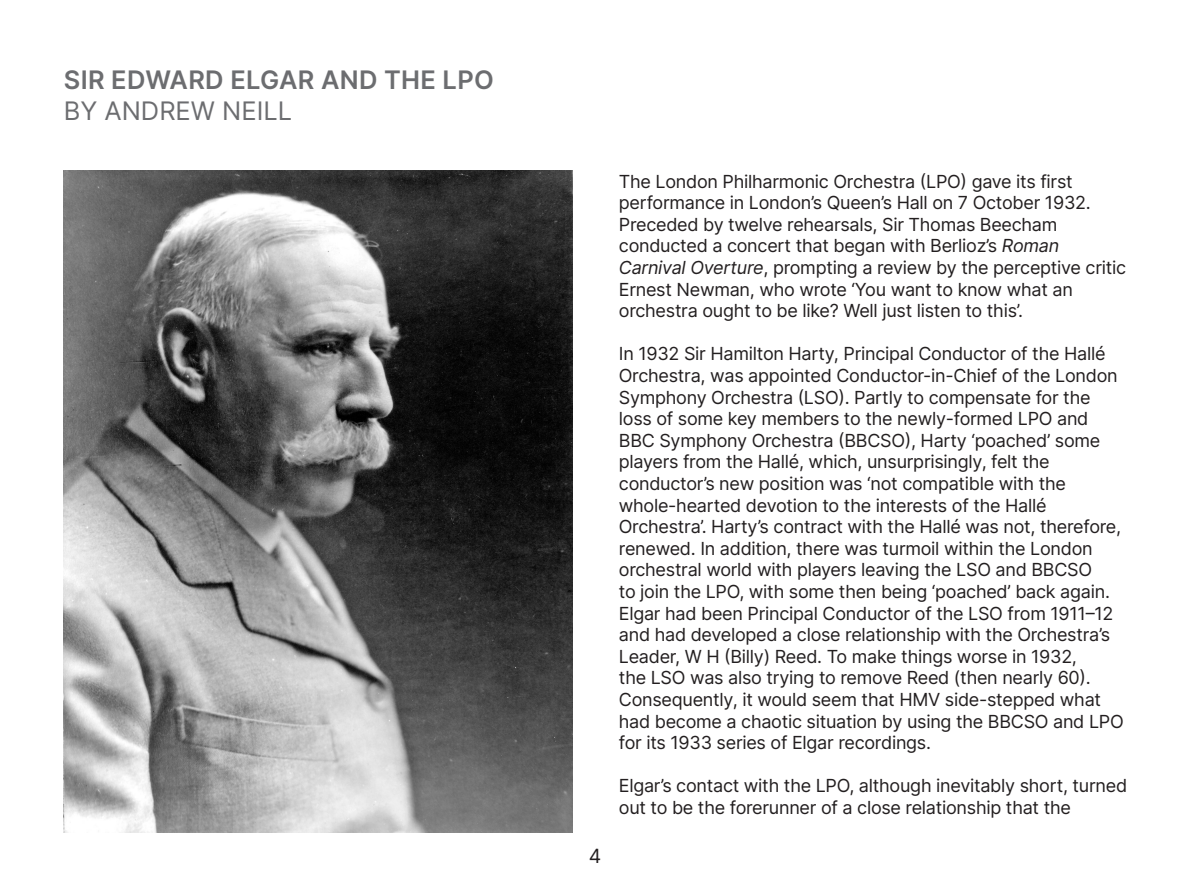
<style>
.page{position:relative;width:1191px;height:893px;background:#fff}
.page>*{position:absolute;margin:0;border:0;box-sizing:border-box;transform-origin:0 0}
.t1{font:600 25.5px/30.6px "Inter";letter-spacing:.01em;color:#6c6d70}
.t2{font:19.5px "Inter";color:#231f20}
.t3{font:18px/21.6px "Inter";letter-spacing:-.015em;color:#231f20}
.s1{font-weight:400}
.s2{font-style:italic}
</style>
<div class="page">
<img style="left:64px;top:170px;width:508px;height:662px">
<p class="t1" style="left:64px;top:64px;width:431px">SIR EDWARD ELGAR AND THE LPO<br><span class="s1">BY ANDREW NEILL</span></p>
<p class="t2" style="left:589px;top:841px;width:14px">4</p>
<p class="t3" style="left:619px;top:170px;width:509px">The London Philharmonic Orchestra (LPO) gave its first performance in London’s Queen’s Hall on 7 October 1932.<br>Preceded by twelve rehearsals, Sir Thomas Beecham conducted a concert that began with Berlioz’s <span class="s2">Roman Carnival Overture</span>, prompting a review by the perceptive critic Ernest Newman, who wrote ‘You want to know what an orchestra ought to be like? Well just listen to this’.</p>
<p class="t3" style="left:619px;top:343px;width:506px">In 1932 Sir Hamilton Harty, Principal Conductor of the Hallé Orchestra, was appointed Conductor-in-Chief of the London Symphony Orchestra (LSO). Partly to compensate for the loss of some key members to the newly-formed LPO and BBC Symphony Orchestra (BBCSO), Harty ‘poached’ some players from the Hallé, which, unsurprisingly, felt the conductor’s new position was ‘not compatible with the whole-hearted devotion to the interests of the Hallé Orchestra’. Harty’s contract with the Hallé was not, therefore, renewed. In addition, there was turmoil within the London orchestral world with players leaving the LSO and BBCSO<br>to join the LPO, with some then being ‘poached’ back again.<br>Elgar had been Principal Conductor of the LSO from 1911–12 and had developed a close relationship with the Orchestra’s Leader, W H (Billy) Reed. To make things worse in 1932,<br>the LSO was also trying to remove Reed (then nearly 60).<br>Consequently, it would seem that HMV side-stepped what had become a chaotic situation by using the BBCSO and LPO for its 1933 series of Elgar recordings.</p>
<p class="t3" style="left:619px;top:775px;width:510px">Elgar’s contact with the LPO, although inevitably short, turned out to be the forerunner of a close relationship that the</p>
</div>
